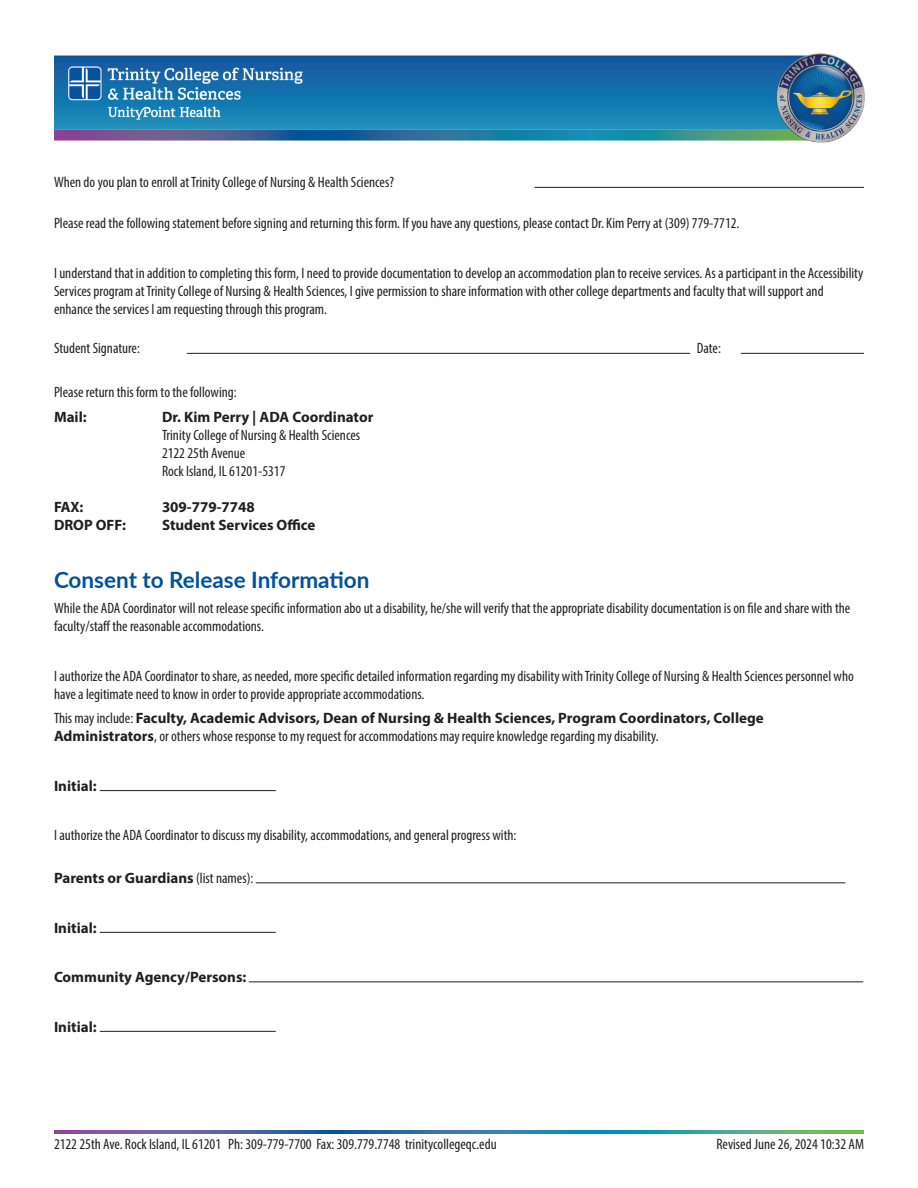
<style>
.page{position:relative;width:918px;height:1188px;background:#fff}
.page>*{position:absolute;margin:0;border:0;box-sizing:border-box;transform-origin:0 0}
.t1{font:700 22.5px "Lato";color:#01529a}
.t2{font:condensed 15px/18px "Myriad Pro";color:#231f20}
.t3{font:700 15px "Myriad Pro";color:#231f20}
.s1{font-weight:700;font-stretch:normal}
.s2{font-weight:400;font-stretch:condensed}
</style>
<div class="page">
<svg style="left:54px;top:1131px;width:810px;height:3px;background:#437d9e"></svg>
<img style="left:54px;top:54px;width:810px;height:89px">
<hr style="left:535px;top:187px;width:329px;height:1px;background:#231f20">
<hr style="left:741px;top:353px;width:123px;height:1px;background:#231f20">
<hr style="left:187px;top:353px;width:503px;height:1px;background:#231f20">
<hr style="left:100px;top:790px;width:176px;height:1px;background:#231f20">
<hr style="left:256px;top:882px;width:589px;height:1px;background:#231f20">
<hr style="left:100px;top:932px;width:176px;height:1px;background:#231f20">
<hr style="left:249px;top:981px;width:614px;height:1px;background:#231f20">
<hr style="left:100px;top:1031px;width:176px;height:1px;background:#231f20">
<p class="t2" style="left:54px;top:173px;width:342px">When do you plan to enroll at Trinity College of Nursing &amp; Health Sciences?</p>
<p class="t2" style="left:54px;top:214px;width:687px">Please read the following statement before signing and returning this form. If you have any questions, please contact Dr. Kim Perry at (309) 779-7712.</p>
<p class="t2" style="left:54px;top:263px;width:811px">I understand that in addition to completing this form, I need to provide documentation to develop an accommodation plan to receive services. As a participant in the Accessibility<br>Services program at Trinity College of Nursing &amp; Health Sciences, I give permission to share information with other college departments and faculty that will support and enhance the services I am requesting through this program.</p>
<p class="t2" style="left:54px;top:339px;width:88px">Student Signature:</p>
<p class="t2" style="left:697px;top:339px;width:26px">Date:</p>
<p class="t2" style="left:54px;top:383px;width:184px">Please return this form to the following:</p>
<p class="t3" style="left:54px;top:407px;width:34px">Mail:</p>
<p class="t3" style="left:162px;top:407px;width:213px">Dr. Kim Perry | ADA Coordinator</p>
<p class="t2" style="left:162px;top:426px;width:200px">Trinity College of Nursing &amp; Health Sciences<br>2122 25th Avenue<br>Rock Island, IL 61201-5317</p>
<p class="t3" style="left:54px;top:497px;width:31px">FAX:</p>
<p class="t3" style="left:162px;top:497px;width:94px">309-779-7748</p>
<p class="t3" style="left:54px;top:515px;width:73px">DROP OFF:</p>
<p class="t3" style="left:162px;top:515px;width:155px">Student Services Office</p>
<h1 class="t1" style="left:54px;top:564px;width:317px">Consent to Release Information</h1>
<p class="t2" style="left:54px;top:599px;width:798px">While the ADA Coordinator will not release specific information abo ut a disability, he/she will verify that the appropriate disability documentation is on file and share with the faculty/staff the reasonable accommodations.</p>
<p class="t2" style="left:54px;top:667px;width:801px">I authorize the ADA Coordinator to share, as needed, more specific detailed information regarding my disability with Trinity College of Nursing &amp; Health Sciences personnel who have a legitimate need to know in order to provide appropriate accommodations.</p>
<p class="t2" style="left:54px;top:709px;width:711px">This may include: <span class="s1">Faculty, Academic Advisors, Dean of Nursing &amp; Health Sciences, Program Coordinators, College<br>Administrators</span>, or others whose response to my request for accommodations may require knowledge regarding my disability.</p>
<p class="t3" style="left:54px;top:776px;width:44px">Initial:</p>
<p class="t2" style="left:54px;top:826px;width:464px">I authorize the ADA Coordinator to discuss my disability, accommodations, and general progress with:</p>
<p class="t3" style="left:54px;top:868px;width:201px">Parents or Guardians <span class="s2">(list names):</span></p>
<p class="t3" style="left:54px;top:918px;width:44px">Initial:</p>
<p class="t3" style="left:54px;top:967px;width:194px">Community Agency/Persons:</p>
<p class="t3" style="left:54px;top:1017px;width:44px">Initial:</p>
<p class="t2" style="left:54px;top:1135px;width:444px">2122 25th Ave. Rock Island, IL 61201 Ph: 309-779-7700 Fax: 309.779.7748 trinitycollegeqc.edu</p>
<p class="t2" style="left:716px;top:1135px;width:149px">Revised June 26, 2024 10:32 AM</p>
</div>
